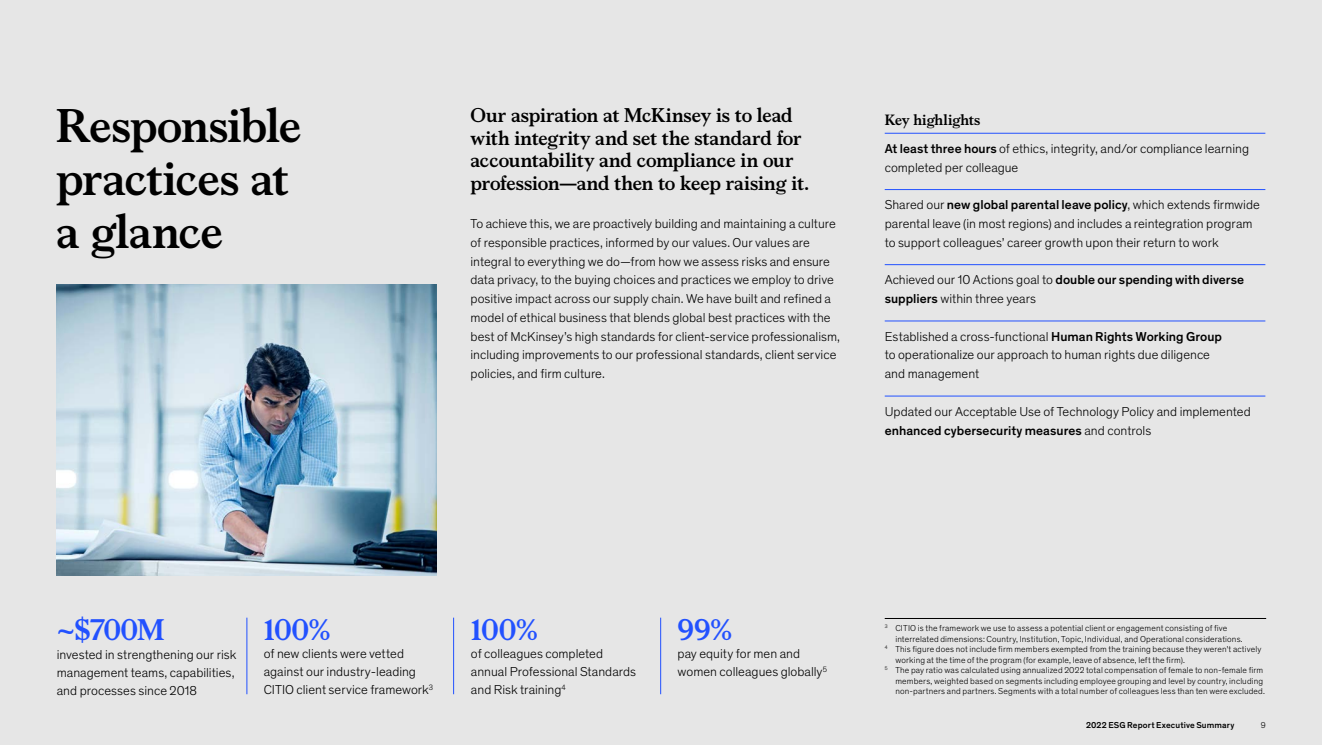
<style>
.page{position:relative;width:1322px;height:745px;background:#fff}
.page>*{position:absolute;margin:0;border:0;box-sizing:border-box;transform-origin:0 0}
.t1{font:700 47.5px/52.5px "Bower";letter-spacing:-.015em;color:#000}
.Formula{font:700 30px "Bower";letter-spacing:-.015em;color:#2251ff}
.t2{font:700 20px/22.5px "Bower";letter-spacing:-.01em;color:#000}
.t3{font:700 15px "Bower";letter-spacing:-.005em;color:#000}
.t4{font:300 13.12px/18.8px "Mc Kinsey Sans";color:#000}
.t5{font:300 8.75px/10.5px "Mc Kinsey Sans";letter-spacing:.015em;color:#000}
.t6{font:500 8.75px "Mc Kinsey Sans";letter-spacing:.015em;color:#000}
.s1{font-weight:500}
</style>
<div class="page">
<div style="left:0;top:0;width:1322px;height:744px;background:#e6e6e6"></div>
<hr style="left:884px;top:395px;width:381px;height:1px;background:#2251ff">
<hr style="left:884px;top:320px;width:381px;height:1px;background:#2251ff">
<hr style="left:884px;top:264px;width:381px;height:1px;background:#2251ff">
<hr style="left:884px;top:189px;width:381px;height:1px;background:#2251ff">
<hr style="left:884px;top:133px;width:381px;height:1px;background:#2251ff">
<hr style="left:884px;top:618px;width:382px;height:1px;background:#000">
<hr style="left:247px;top:617px;width:1px;height:76px;background:#2251ff">
<hr style="left:453px;top:617px;width:1px;height:76px;background:#2251ff">
<hr style="left:660px;top:617px;width:1px;height:76px;background:#2251ff">
<img style="left:56px;top:284px;width:381px;height:291px">
<h2 class="t1" style="left:56px;top:96px;width:246px">Responsible practices at a glance</h2>
<p class="t2" style="left:470px;top:103px;width:340px">Our aspiration at McKinsey is to lead with integrity and set the standard for accountability and compliance in our profession—and then to keep raising it.</p>
<p class="t4" style="left:470px;top:213px;width:371px">To achieve this, we are proactively building and maintaining a culture of responsible practices, informed by our values. Our values are integral to everything we do—from how we assess risks and ensure data privacy, to the buying choices and practices we employ to drive positive impact across our supply chain. We have built and refined a model of ethical business that blends global best practices with the best of McKinsey’s high standards for client-service professionalism, including improvements to our professional standards, client service policies, and firm culture.</p>
<h3 class="t3" style="left:884px;top:108px;width:97px">Key highlights</h3>
<p class="t4" style="left:884px;top:138px;width:366px"><span class="s1">At least three hours</span> of ethics, integrity, and/or compliance learning completed per colleague</p>
<p class="t4" style="left:884px;top:195px;width:377px">Shared our <span class="s1">new global parental leave policy</span>, which extends firmwide parental leave (in most regions) and includes a reintegration program to support colleagues’ career growth upon their return to work</p>
<p class="t4" style="left:884px;top:270px;width:361px">Achieved our 10 Actions goal to <span class="s1">double our spending with diverse suppliers</span> within three years</p>
<p class="t4" style="left:884px;top:326px;width:339px">Established a cross-functional <span class="s1">Human Rights Working Group </span>to operationalize our approach to human rights due diligence and management</p>
<p class="t4" style="left:884px;top:401px;width:367px">Updated our Acceptable Use of Technology Policy and implemented <span class="s1">enhanced cybersecurity measures</span> and controls</p>
<p class="Formula" style="left:57px;top:607px;width:109px">~$700M</p>
<p class="t4" style="left:57px;top:644px;width:181px;line-height:18.1px">invested in strengthening our risk management teams, capabilities, and processes since 2018</p>
<p class="Formula" style="left:264px;top:607px;width:69px">100%</p>
<p class="t4" style="left:264px;top:643px;width:171px;line-height:18.1px">of new clients were vetted against our industry-leading<br>CITIO client service framework<sup>3</sup></p>
<p class="Formula" style="left:471px;top:607px;width:69px">100%</p>
<p class="t4" style="left:471px;top:643px;width:167px;line-height:18.1px">of colleagues completed annual Professional Standards and Risk training<sup>4</sup></p>
<p class="Formula" style="left:677px;top:607px;width:56px">99%</p>
<p class="t4" style="left:677px;top:643px;width:151px;line-height:18.1px">pay equity for men and women colleagues globally<sup>5</sup></p>
<p class="t5" style="left:895px;top:622px;width:349px;text-indent:-11px"><sup>3</sup> CITIO is the framework we use to assess a potential client or engagement consisting of five interrelated dimensions: Country, Institution, Topic, Individual, and Operational considerations.</p>
<p class="t5" style="left:895px;top:643px;width:367px;text-indent:-11px"><sup>4</sup> This figure does not include firm members exempted from the training because they weren't actively working at the time of the program (for example, leave of absence, left the firm).</p>
<p class="t5" style="left:895px;top:664px;width:371px;text-indent:-11px"><sup>5</sup> The pay ratio was calculated using annualized 2022 total compensation of female to non-female firm members, weighted based on segments including employee grouping and level by country, including non-partners and partners. Segments with a total number of colleagues less than ten were excluded.</p>
<p class="t5" style="left:1260px;top:719px;width:6px">9</p>
<p class="t6" style="left:1086px;top:718px;width:150px">2022 ESG Report Executive Summary</p>
</div>
